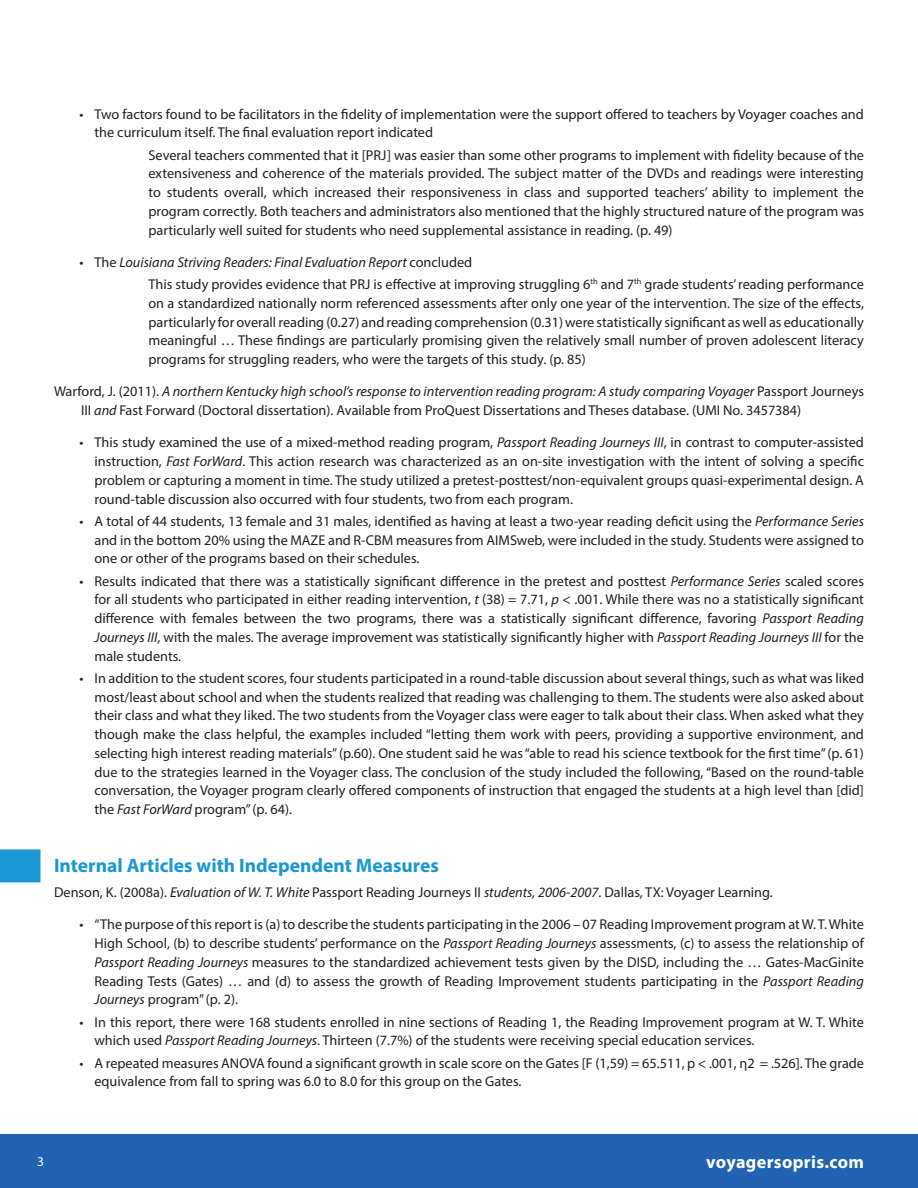
<style>
.page{position:relative;width:918px;height:1188px;background:#fff}
.page>*{position:absolute;margin:0;border:0;box-sizing:border-box;transform-origin:0 0}
.t1{font:700 19.5px "Myriad Pro";color:#1a98d6}
.t2{font:700 18px "Myriad Pro";letter-spacing:.02em;color:#fff}
.bullets_m_revised{font:14.25px/18.8px "Myriad Pro";color:#231f20;text-align:justify}
.Body{font:14.25px/18.8px "Myriad Pro";color:#231f20;text-align:justify}
.references_in_body_m{font:14.25px/18.8px "Myriad Pro";color:#231f20}
.bullets_m_revised-2{font:italic 14.25px "Myriad Pro";color:#231f20}
.t3{font:13.5px "Myriad Pro";color:#fff}
.s1{font-style:normal}
.s2{font-style:italic}
</style>
<div class="page">
<div style="left:0;top:1134px;width:918px;height:54px;background:#2163b0"></div>
<div style="left:0;top:849px;width:40px;height:33px;background:#1a98d6"></div>
<p class="bullets_m_revised" style="left:94px;top:104px;width:771px;text-indent:-15px">• Two factors found to be facilitators in the fidelity of implementation were the support offered to teachers by Voyager coaches and the curriculum itself. The final evaluation report indicated</p>
<p class="Body" style="left:148px;top:145px;width:717px">Several teachers commented that it [PRJ] was easier than some other programs to implement with fidelity because of the extensiveness and coherence of the materials provided. The subject matter of the DVDs and readings were interesting to students overall, which increased their responsiveness in class and supported teachers’ ability to implement the program correctly. Both teachers and administrators also mentioned that the highly structured nature of the program was particularly well suited for students who need supplemental assistance in reading. (p. 49)</p>
<p class="bullets_m_revised-2" style="left:80px;top:253px;width:394px"><span class="s1">• The</span> Louisiana Striving Readers: Final Evaluation Report <span class="s1">concluded</span></p>
<p class="Body" style="left:148px;top:275px;width:717px">This study provides evidence that PRJ is effective at improving struggling 6<sup>th</sup> and 7<sup>th</sup> grade students’ reading performance on a standardized nationally norm referenced assessments after only one year of the intervention. The size of the effects, particularly for overall reading (0.27) and reading comprehension (0.31) were statistically significant as well as educationally meaningful … These findings are particularly promising given the relatively small number of proven adolescent literacy programs for struggling readers, who were the targets of this study. (p. 85)</p>
<p class="references_in_body_m" style="left:81px;top:382px;width:785px;text-indent:-27px">Warford, J. (2011). <span class="s2">A northern Kentucky high school’s response to intervention reading program: A study comparing Voyager</span> Passport Journeys<br>III <span class="s2">and</span> Fast Forward (Doctoral dissertation). Available from ProQuest Dissertations and Theses database. (UMI No. 3457384)</p>
<p class="bullets_m_revised" style="left:94px;top:433px;width:771px;text-indent:-15px">• This study examined the use of a mixed-method reading program, <span class="s2">Passport Reading Journeys III</span>, in contrast to computer-assisted instruction, <span class="s2">Fast ForWard</span>. This action research was characterized as an on-site investigation with the intent of solving a specific problem or capturing a moment in time. The study utilized a pretest-posttest/non-equivalent groups quasi-experimental design. A round-table discussion also occurred with four students, two from each program.</p>
<p class="bullets_m_revised" style="left:94px;top:512px;width:771px;text-indent:-15px">• A total of 44 students, 13 female and 31 males, identified as having at least a two-year reading deficit using the <span class="s2">Performance Series </span>and in the bottom 20% using the MAZE and R-CBM measures from AIMSweb, were included in the study. Students were assigned to one or other of the programs based on their schedules.</p>
<p class="bullets_m_revised" style="left:94px;top:571px;width:771px;text-indent:-15px">• Results indicated that there was a statistically significant difference in the pretest and posttest <span class="s2">Performance Series</span> scaled scores for all students who participated in either reading intervention, <span class="s2">t</span> (38) = 7.71, <span class="s2">p</span> &lt; .001. While there was no a statistically significant difference with females between the two programs, there was a statistically significant difference, favoring <span class="s2">Passport Reading Journeys III</span>, with the males. The average improvement was statistically significantly higher with <span class="s2">Passport Reading Journeys III</span> for the male students.</p>
<p class="bullets_m_revised" style="left:94px;top:669px;width:771px;text-indent:-15px">• In addition to the student scores, four students participated in a round-table discussion about several things, such as what was liked most/least about school and when the students realized that reading was challenging to them. The students were also asked about their class and what they liked. The two students from the Voyager class were eager to talk about their class. When asked what they though make the class helpful, the examples included “letting them work with peers, providing a supportive environment, and selecting high interest reading materials” (p.60). One student said he was “able to read his science textbook for the first time” (p. 61) due to the strategies learned in the Voyager class. The conclusion of the study included the following, “Based on the round-table conversation, the Voyager program clearly offered components of instruction that engaged the students at a high level than [did] the <span class="s2">Fast ForWard</span> program” (p. 64).</p>
<p class="t1" style="left:54px;top:852px;width:386px">Internal Articles with Independent Measures</p>
<p class="Body" style="left:54px;top:883px;width:720px">Denson, K. (2008a). <span class="s2">Evaluation of W. T. White</span> Passport Reading Journeys II <span class="s2">students, 2006-2007</span>. Dallas, TX: Voyager Learning.</p>
<p class="bullets_m_revised" style="left:94px;top:915px;width:771px;text-indent:-15px">• “The purpose of this report is (a) to describe the students participating in the 2006 – 07 Reading Improvement program at W. T. White High School, (b) to describe students’ performance on the <span class="s2">Passport Reading Journeys</span> assessments, (c) to assess the relationship of <span class="s2">Passport Reading Journeys</span> measures to the standardized achievement tests given by the DISD, including the … Gates-MacGinite Reading Tests (Gates) … and (d) to assess the growth of Reading Improvement students participating in the <span class="s2">Passport Reading Journeys</span> program” (p. 2).</p>
<p class="bullets_m_revised" style="left:94px;top:1012px;width:771px;text-indent:-15px">• In this report, there were 168 students enrolled in nine sections of Reading 1, the Reading Improvement program at W. T. White which used <span class="s2">Passport Reading Journeys</span>. Thirteen (7.7%) of the students were receiving special education services.</p>
<p class="bullets_m_revised" style="left:94px;top:1053px;width:771px;text-indent:-15px">• A repeated measures ANOVA found a significant growth in scale score on the Gates [F (1,59) = 65.511, p &lt; .001, η2 = .526]. The grade equivalence from fall to spring was 6.0 to 8.0 for this group on the Gates.</p>
<p class="t3" style="left:37px;top:1153px;width:8px">3</p>
<p class="t2" style="left:706px;top:1150px;width:159px">voyagersopris.com</p>
</div>
